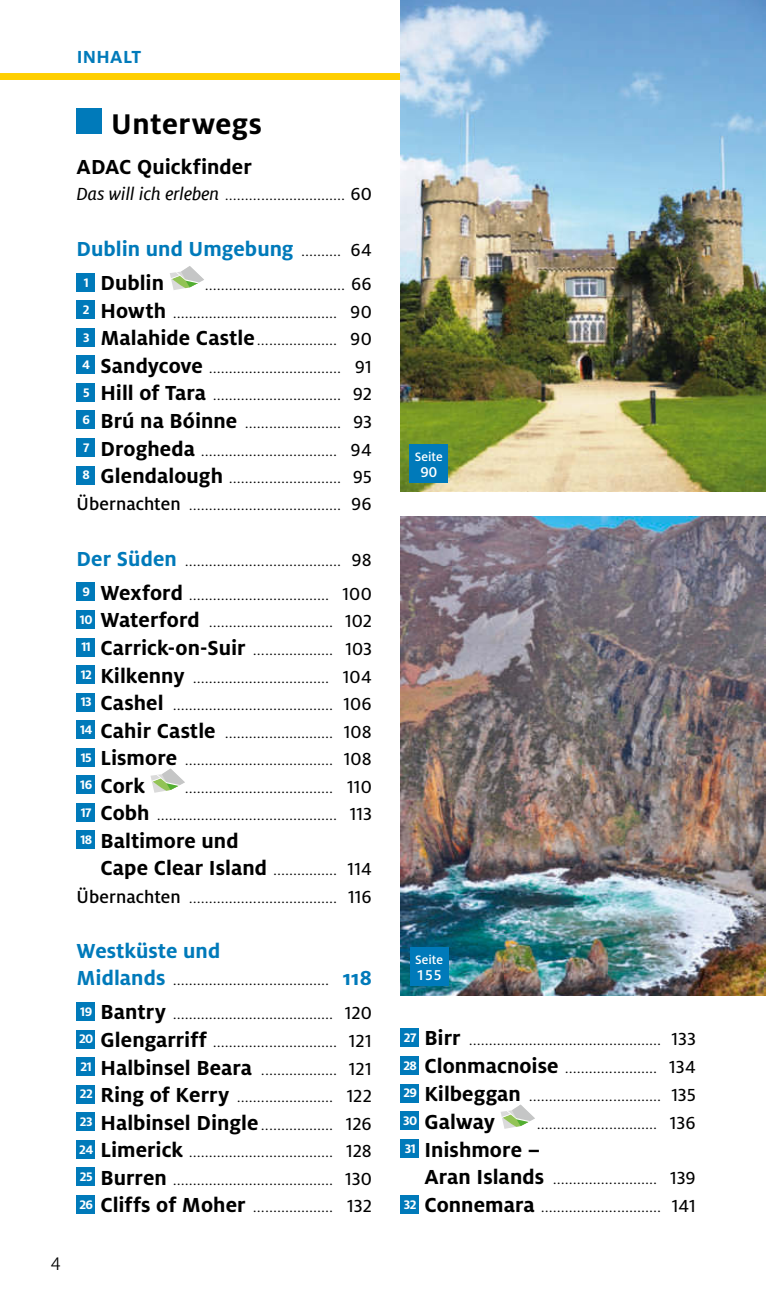
<style>
.page{position:relative;width:766px;height:1308px;background:#fff}
.page>*{position:absolute;margin:0;border:0;box-sizing:border-box;transform-origin:0 0}
.t1{font:700 31.5px "Milofor ADAC";letter-spacing:.015em;color:#000}
.t2{font:700 22.5px "Milofor ADAC";letter-spacing:.005em;color:#000}
.t3{font:700 22.5px/34px "Milofor ADAC";color:#007aba}
.t4{font:300 19.35px/27.4px "Milofor ADAC";color:#000;text-align:right}
.t5{font:700 19.35px "Milofor ADAC";color:#007aba}
.t6{font:300 19.35px "ADAC Myriad OT";color:#000}
.t7{font:500 15.75px "Milofor ADAC";color:#fff}
.t8{font:500 13.5px "Milofor ADAC";color:#fff}
.s1{font-family:"Milofor ADAC Text";font-weight:400;font-style:italic}
.s2{font-family:"Milofor ADAC Text";font-weight:400}
.s3{font-weight:300;font-size:19.35px;color:#000}
.s4{font-family:"Milofor ADAC Text";font-weight:400;font-size:19.35px;color:#000}
.s5{color:#000}
.s6{font-weight:700;font-size:22.5px}
.s7{font-weight:500}
.s8{font-weight:700;font-size:22.5px;color:#007aba}
</style>
<div class="page">
<div style="left:0;top:73px;width:765px;height:7px;background:#ffcf00"></div>
<div style="left:77px;top:108px;width:25px;height:26px;background:#007aba"></div>
<div style="left:77px;top:273px;width:18px;height:18px;background:#007aba"></div>
<svg style="left:170px;top:266px;width:34px;height:24px"></svg>
<div style="left:77px;top:301px;width:18px;height:18px;background:#007aba"></div>
<div style="left:77px;top:328px;width:18px;height:18px;background:#007aba"></div>
<div style="left:77px;top:356px;width:18px;height:18px;background:#007aba"></div>
<div style="left:77px;top:383px;width:18px;height:18px;background:#007aba"></div>
<div style="left:77px;top:411px;width:18px;height:18px;background:#007aba"></div>
<div style="left:77px;top:438px;width:18px;height:18px;background:#007aba"></div>
<div style="left:77px;top:466px;width:18px;height:18px;background:#007aba"></div>
<div style="left:77px;top:583px;width:18px;height:18px;background:#007aba"></div>
<div style="left:77px;top:610px;width:18px;height:18px;background:#007aba"></div>
<div style="left:77px;top:638px;width:18px;height:18px;background:#007aba"></div>
<div style="left:77px;top:665px;width:18px;height:18px;background:#007aba"></div>
<div style="left:77px;top:693px;width:18px;height:18px;background:#007aba"></div>
<div style="left:77px;top:720px;width:18px;height:19px;background:#007aba"></div>
<div style="left:77px;top:748px;width:18px;height:18px;background:#007aba"></div>
<div style="left:77px;top:775px;width:18px;height:19px;background:#007aba"></div>
<svg style="left:150px;top:768px;width:35px;height:24px"></svg>
<div style="left:77px;top:803px;width:18px;height:18px;background:#007aba"></div>
<div style="left:77px;top:831px;width:18px;height:18px;background:#007aba"></div>
<div style="left:77px;top:1002px;width:18px;height:18px;background:#007aba"></div>
<div style="left:77px;top:1029px;width:18px;height:19px;background:#007aba"></div>
<div style="left:77px;top:1057px;width:18px;height:18px;background:#007aba"></div>
<div style="left:77px;top:1085px;width:18px;height:18px;background:#007aba"></div>
<div style="left:77px;top:1112px;width:18px;height:18px;background:#007aba"></div>
<div style="left:77px;top:1140px;width:18px;height:18px;background:#007aba"></div>
<div style="left:77px;top:1167px;width:18px;height:18px;background:#007aba"></div>
<div style="left:77px;top:1195px;width:18px;height:18px;background:#007aba"></div>
<div style="left:400px;top:1028px;width:18px;height:18px;background:#007aba"></div>
<div style="left:400px;top:1056px;width:18px;height:18px;background:#007aba"></div>
<div style="left:400px;top:1084px;width:18px;height:18px;background:#007aba"></div>
<div style="left:400px;top:1111px;width:18px;height:19px;background:#007aba"></div>
<svg style="left:501px;top:1104px;width:34px;height:24px"></svg>
<div style="left:400px;top:1139px;width:18px;height:18px;background:#007aba"></div>
<div style="left:400px;top:1195px;width:18px;height:18px;background:#007aba"></div>
<img style="left:400px;top:0;width:365px;height:492px">
<div style="left:409px;top:444px;width:39px;height:39px;background:#007aba"></div>
<img style="left:400px;top:516px;width:365px;height:479px">
<div style="left:410px;top:947px;width:38px;height:38px;background:#007aba"></div>
<p class="t5" style="left:77px;top:50px;width:66px">INHALT</p>
<h1 class="t1" style="left:111px;top:112px;width:152px">Unterwegs</h1>
<p class="t2" style="left:77px;top:158px;width:177px">ADAC Quickfinder</p>
<p class="t4" style="left:77px;top:180px;width:296px"><span class="s1">Das will ich erleben</span> .............................. <span class="s2">60</span></p>
<p class="t3" style="left:84px;top:233px;width:289px;text-indent:-7px">Dublin und Umgebung <span class="s3">..........</span> <span class="s4">64<br></span><sup>1</sup> <span class="s5">Dublin</span></p>
<p class="t4" style="left:77px;top:270px;width:296px">................................... <span class="s2">66<br></span><sup>2</sup> <span class="s6">Howth</span> ......................................... <span class="s2">90<br></span><sup>3</sup> <span class="s6">Malahide Castle</span> .................... <span class="s2">90<br></span><sup>4</sup> <span class="s6">Sandycove</span> ................................. <span class="s2">91<br></span><sup>5</sup> <span class="s6">Hill of Tara</span> ................................ <span class="s2">92<br></span><sup>6</sup> <span class="s6">Brú na Bóinne</span> ........................ <span class="s2">93<br></span><sup>7</sup> <span class="s6">Drogheda</span> .................................. <span class="s2">94<br></span><sup>8</sup> <span class="s6">Glendalough</span> ............................ <span class="s2">95<br></span><span class="s7">Übernachten</span> ...................................... <span class="s2">96</span></p>
<p class="t4" style="left:77px;top:542px;width:296px;line-height:34px;text-align:center"><span class="s8">Der Süden</span> ....................................... <span class="s2">98<br></span><sup>9</sup> <span class="s6">Wexford</span> ................................... <span class="s2">100</span></p>
<p class="t4" style="left:80px;top:607px;width:293px;text-align:justify"><sup>10</sup> <span class="s6">Waterford</span> ............................... <span class="s2">102<br></span><sup>11</sup> <span class="s6">Carrick-on-Suir</span> .................... <span class="s2">103<br></span><sup>12</sup> <span class="s6">Kilkenny</span> .................................. <span class="s2">104<br></span><sup>13</sup> <span class="s6">Cashel</span> ........................................ <span class="s2">106<br></span><sup>14</sup> <span class="s6">Cahir Castle</span> ........................... <span class="s2">108<br></span><sup>15</sup> <span class="s6">Lismore</span> ..................................... <span class="s2">108</span></p>
<p class="t2" style="left:80px;top:776px;width:66px"><sup>16</sup> Cork</p>
<p class="t4" style="left:81px;top:772px;width:292px">..................................... <span class="s2">110<br></span><sup>17</sup> <span class="s6">Cobh</span> ............................................. <span class="s2">113</span></p>
<p class="t2" style="left:80px;top:832px;width:160px"><sup>18</sup> Baltimore und</p>
<p class="t4" style="left:77px;top:855px;width:297px"><span class="s6">Cape Clear Island</span> ................ <span class="s2">114<br></span><span class="s7">Übernachten</span> ..................................... <span class="s2">116</span></p>
<p class="t8" style="left:415px;top:448px;width:29px">Seite</p>
<p class="t7" style="left:420px;top:462px;width:18px">90</p>
<p class="t3" style="left:77px;top:935px;width:145px">Westküste und</p>
<p class="t4" style="left:77px;top:961px;width:296px;line-height:34px;text-align:left"><span class="s8">Midlands</span> ....................................... <span class="s8">118<br></span><sup>19</sup> <span class="s6">Bantry</span> ........................................ <span class="s2">120</span></p>
<p class="t4" style="left:79px;top:1026px;width:294px;text-align:justify"><sup>20</sup> <span class="s6">Glengarriff</span> ............................... <span class="s2">121<br></span><sup>21</sup> <span class="s6">Halbinsel Beara</span> ................... <span class="s2">121<br></span><sup>22</sup> <span class="s6">Ring of Kerry</span> ........................ <span class="s2">122<br></span><sup>23</sup> <span class="s6">Halbinsel Dingle</span> .................. <span class="s2">126<br></span><sup>24</sup> <span class="s6">Limerick</span> .................................... <span class="s2">128<br></span><sup>25</sup> <span class="s6">Burren</span> ........................................ <span class="s2">130<br></span><sup>26</sup> <span class="s6">Cliffs of Moher</span> .................... <span class="s2">132</span></p>
<p class="t4" style="left:403px;top:1024px;width:294px;text-align:justify"><sup>27</sup> <span class="s6">Birr</span> ................................................ <span class="s2">133<br></span><sup>28</sup> <span class="s6">Clonmacnoise</span> ....................... <span class="s2">134<br></span><sup>29</sup> <span class="s6">Kilbeggan</span> ................................. <span class="s2">135</span></p>
<p class="t8" style="left:415px;top:951px;width:29px">Seite</p>
<p class="t7" style="left:416px;top:965px;width:27px">155</p>
<p class="t2" style="left:403px;top:1112px;width:93px"><sup>30</sup> Galway</p>
<p class="t4" style="left:536px;top:1108px;width:160px">.............................. <span class="s2">136</span></p>
<p class="t2" style="left:404px;top:1140px;width:137px"><sup>31</sup> Inishmore –</p>
<p class="t4" style="left:404px;top:1163px;width:293px"><span class="s6">Aran Islands</span> .......................... <span class="s2">139<br></span><sup>32</sup> <span class="s6">Connemara</span> .............................. <span class="s2">141</span></p>
<p class="t6" style="left:51px;top:1251px;width:11px">4</p>
</div>
